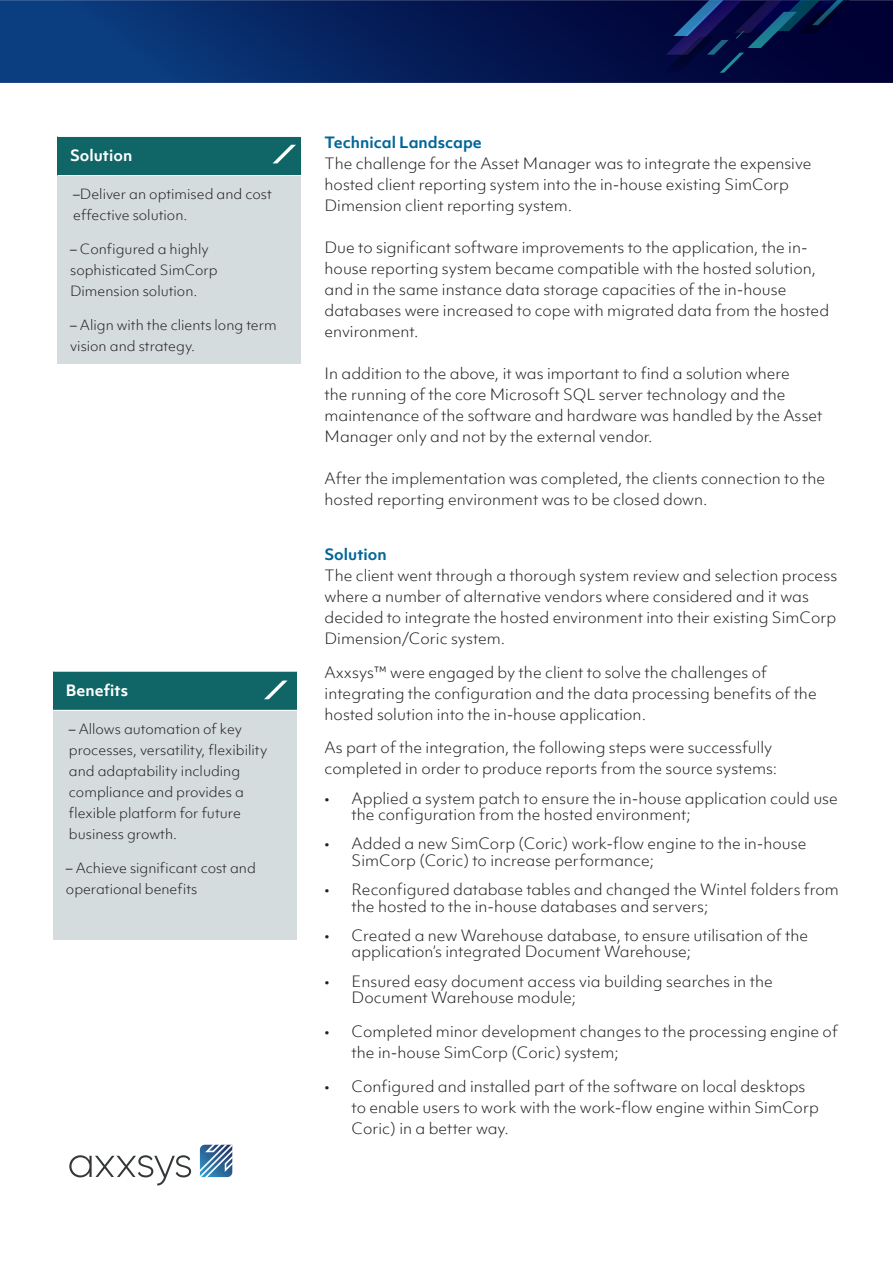
<style>
.page{position:relative;width:893px;height:1263px;background:#fff}
.page>*{position:absolute;margin:0;border:0;box-sizing:border-box;transform-origin:0 0}
.Sub_head{font:300 15px/21px "Objektiv Mk 1";color:#231f20}
.Sub_head-2{font:700 15px "Objektiv Mk 2";color:#069}
.t1{font:700 15px "Objektiv Mk 1";color:#fff}
.Sub_head-3{font:300 13.5px/21px "Objektiv Mk 1";color:#231f20}
.s1{font-weight:700;color:#069}
</style>
<div class="page">
<svg style="left:0;top:0;width:893px;height:83px;background:#072460"></svg>
<svg style="left:664px;top:0;width:229px;height:73px;background:#050e43"></svg>
<div style="left:53px;top:671px;width:244px;height:39px;background:#106566"></div>
<div style="left:53px;top:710px;width:244px;height:230px;background:#d4dcdd"></div>
<hr style="left:53px;top:671px;width:244px;height:1px;background:#fff">
<hr style="left:53px;top:710px;width:244px;height:1px;background:#fff">
<div style="left:57px;top:136px;width:244px;height:40px;background:#106566"></div>
<div style="left:57px;top:176px;width:244px;height:187px;background:#d4dcdd"></div>
<hr style="left:57px;top:136px;width:244px;height:1px;background:#fff">
<hr style="left:57px;top:175px;width:244px;height:1px;background:#fff">
<svg style="left:273px;top:145px;width:23px;height:18px"></svg>
<svg style="left:264px;top:680px;width:24px;height:19px"></svg>
<svg style="left:69px;top:1155px;width:122px;height:31px"></svg>
<svg style="left:199px;top:1144px;width:34px;height:34px"></svg>
<p class="t1" style="left:70px;top:145px;width:64px">Solution</p>
<p class="Sub_head-3" style="left:73px;top:184px;width:200px">–Deliver an optimised and cost effective solution.</p>
<p class="Sub_head-3" style="left:70px;top:238px;width:149px">– Configured a highly sophisticated SimCorp<br>Dimension solution.</p>
<p class="Sub_head-3" style="left:70px;top:314px;width:208px">– Align with the clients long term vision and strategy.</p>
<p class="t1" style="left:66px;top:680px;width:64px">Benefits</p>
<p class="Sub_head-3" style="left:69px;top:718px;width:200px">– Allows automation of key processes, versatility, flexibility and adaptability including compliance and provides a flexible platform for future business growth.</p>
<p class="Sub_head-3" style="left:66px;top:857px;width:192px">– Achieve significant cost and operational benefits</p>
<p class="Sub_head-2" style="left:325px;top:132px;width:159px">Technical Landscape</p>
<p class="Sub_head" style="left:325px;top:153px;width:488px">The challenge for the Asset Manager was to integrate the expensive hosted client reporting system into the in-house existing SimCorp</p>
<p class="Sub_head" style="left:325px;top:195px;width:249px">Dimension client reporting system.</p>
<p class="Sub_head" style="left:325px;top:237px;width:493px">Due to significant software improvements to the application, the in&shy;house reporting system became compatible with the hosted solution,</p>
<p class="Sub_head" style="left:325px;top:279px;width:463px">and in the same instance data storage capacities of the in-house</p>
<p class="Sub_head" style="left:325px;top:300px;width:506px">databases were increased to cope with migrated data from the hosted</p>
<p class="Sub_head" style="left:325px;top:321px;width:95px">environment.</p>
<p class="Sub_head" style="left:325px;top:363px;width:467px">In addition to the above, it was important to find a solution where</p>
<p class="Sub_head" style="left:325px;top:384px;width:462px">the running of the core Microsoft SQL server technology and the</p>
<p class="Sub_head" style="left:325px;top:405px;width:499px">maintenance of the software and hardware was handled by the Asset</p>
<p class="Sub_head" style="left:325px;top:426px;width:329px">Manager only and not by the external vendor.</p>
<p class="Sub_head" style="left:325px;top:468px;width:502px">After the implementation was completed, the clients connection to the</p>
<p class="Sub_head" style="left:325px;top:489px;width:385px">hosted reporting environment was to be closed down.</p>
<p class="Sub_head" style="left:325px;top:544px;width:514px"><span class="s1">Solution<br></span>The client went through a thorough system review and selection process where a number of alternative vendors where considered and it was decided to integrate the hosted environment into their existing SimCorp Dimension/Coric system.</p>
<p class="Sub_head" style="left:325px;top:661px;width:494px">Axxsys™ were engaged by the client to solve the challenges of integrating the configuration and the data processing benefits of the hosted solution into the in-house application.</p>
<p class="Sub_head" style="left:325px;top:737px;width:454px">As part of the integration, the following steps were successfully completed in order to produce reports from the source systems:</p>
<p class="Sub_head" style="left:352px;top:790px;width:488px;line-height:16.5px;text-indent:-27px">• Applied a system patch to ensure the in-house application could use the configuration from the hosted environment;</p>
<p class="Sub_head" style="left:352px;top:835px;width:456px;line-height:16.5px;text-indent:-27px">• Added a new SimCorp (Coric) work-flow engine to the in-house<br>SimCorp (Coric) to increase performance;</p>
<p class="Sub_head" style="left:352px;top:881px;width:489px;line-height:16.5px;text-indent:-27px">• Reconfigured database tables and changed the Wintel folders from the hosted to the in-house databases and servers;</p>
<p class="Sub_head" style="left:352px;top:927px;width:458px;line-height:16.5px;text-indent:-27px">• Created a new Warehouse database, to ensure utilisation of the application’s integrated Document Warehouse;</p>
<p class="Sub_head" style="left:352px;top:973px;width:423px;line-height:16.5px;text-indent:-27px">• Ensured easy document access via building searches in the<br>Document Warehouse module;</p>
<p class="Sub_head" style="left:352px;top:1021px;width:488px;text-indent:-27px">• Completed minor development changes to the processing engine of the in-house SimCorp (Coric) system;</p>
<p class="Sub_head" style="left:352px;top:1075px;width:469px;text-indent:-27px">• Configured and installed part of the software on local desktops to enable users to work with the work-flow engine within SimCorp<br>Coric) in a better way.</p>
</div>
